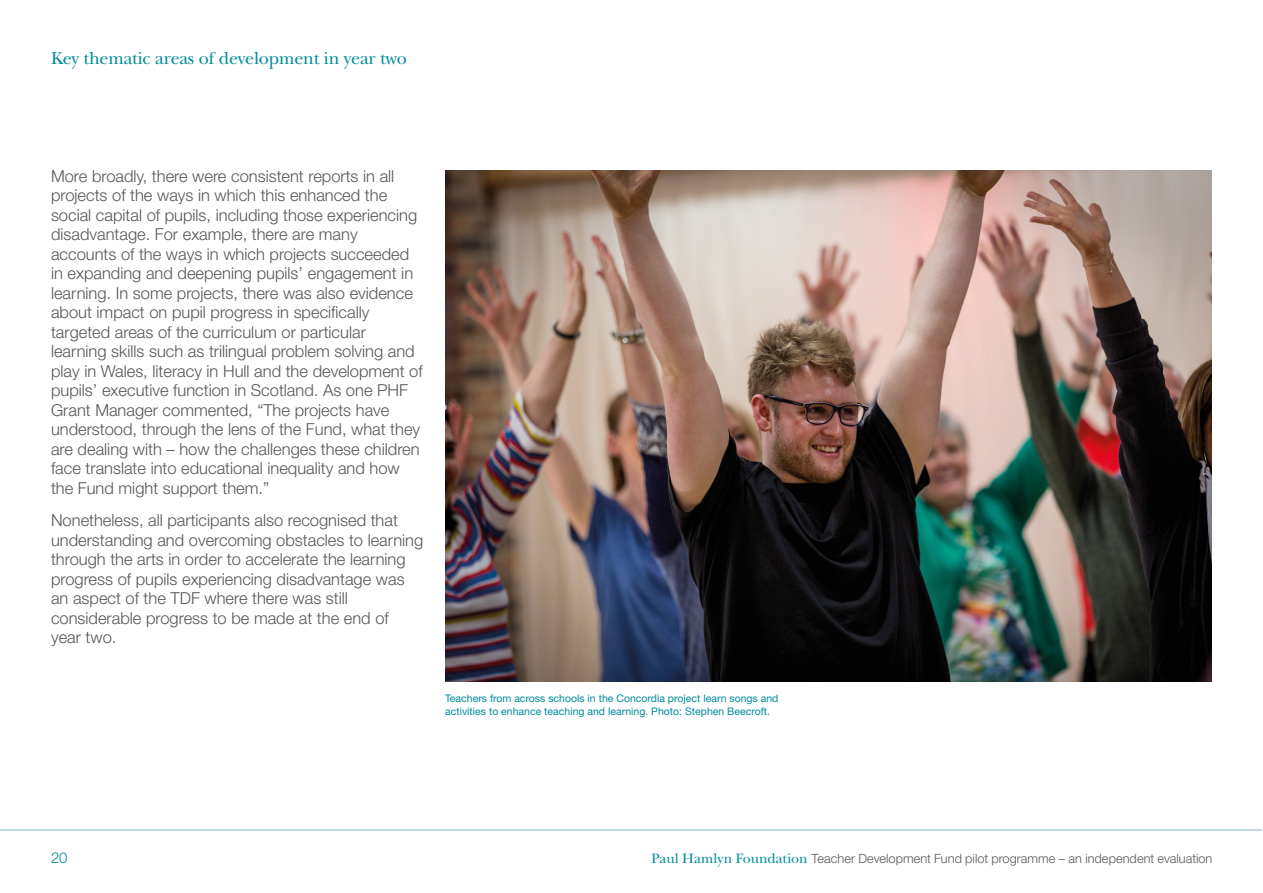
<style>
.page{position:relative;width:1263px;height:893px;background:#fff}
.page>*{position:absolute;margin:0;border:0;box-sizing:border-box;transform-origin:0 0}
.t1{font:18px "New Baskerville";letter-spacing:-.01em;color:#008b9d}
.t2{font:300 16.5px/19.5px "Helvetica Neue LT Std";color:#575756}
.t3{font:300 15px "Helvetica Neue LT Std";color:#008b9d}
.t4{font:300 12.75px "Helvetica Neue LT Std";color:#575756}
.t5{font:10.5px/13.5px "Helvetica Neue LT Std";color:#008b9d}
.s1{font-family:"New Baskerville";font-weight:400;font-size:14.25px;color:#008b9d}
</style>
<div class="page">
<img style="left:445px;top:170px;width:767px;height:511px">
<hr style="left:0;top:829px;width:1262px;height:2px;background:#aecdd2">
<p class="t1" style="left:51px;top:48px;width:357px">Key thematic areas of development in year two</p>
<p class="t2" style="left:51px;top:166px;width:373px">More broadly, there were consistent reports in all projects of the ways in which this enhanced the social capital of pupils, including those experiencing disadvantage. For example, there are many accounts of the ways in which projects succeeded in expanding and deepening pupils’ engagement in learning. In some projects, there was also evidence about impact on pupil progress in specifically targeted areas of the curriculum or particular learning skills such as trilingual problem solving and play in Wales, literacy in Hull and the development of pupils’ executive function in Scotland. As one PHF Grant Manager commented, “The projects have understood, through the lens of the Fund, what they are dealing with – how the challenges these children face translate into educational inequality and how the Fund might support them.”</p>
<p class="t2" style="left:51px;top:510px;width:374px">Nonetheless, all participants also recognised that understanding and overcoming obstacles to learning through the arts in order to accelerate the learning progress of pupils experiencing disadvantage was an aspect of the TDF where there was still considerable progress to be made at the end of<br>year two.</p>
<p class="t5" style="left:445px;top:691px;width:335px">Teachers from across schools in the Concordia project learn songs and activities to enhance teaching and learning. Photo: Stephen Beecroft.</p>
<p class="t3" style="left:51px;top:849px;width:18px">20</p>
<p class="t4" style="left:651px;top:851px;width:562px"><span class="s1">Paul Hamlyn Foundation</span> Teacher Development Fund pilot programme – an independent evaluation</p>
</div>
